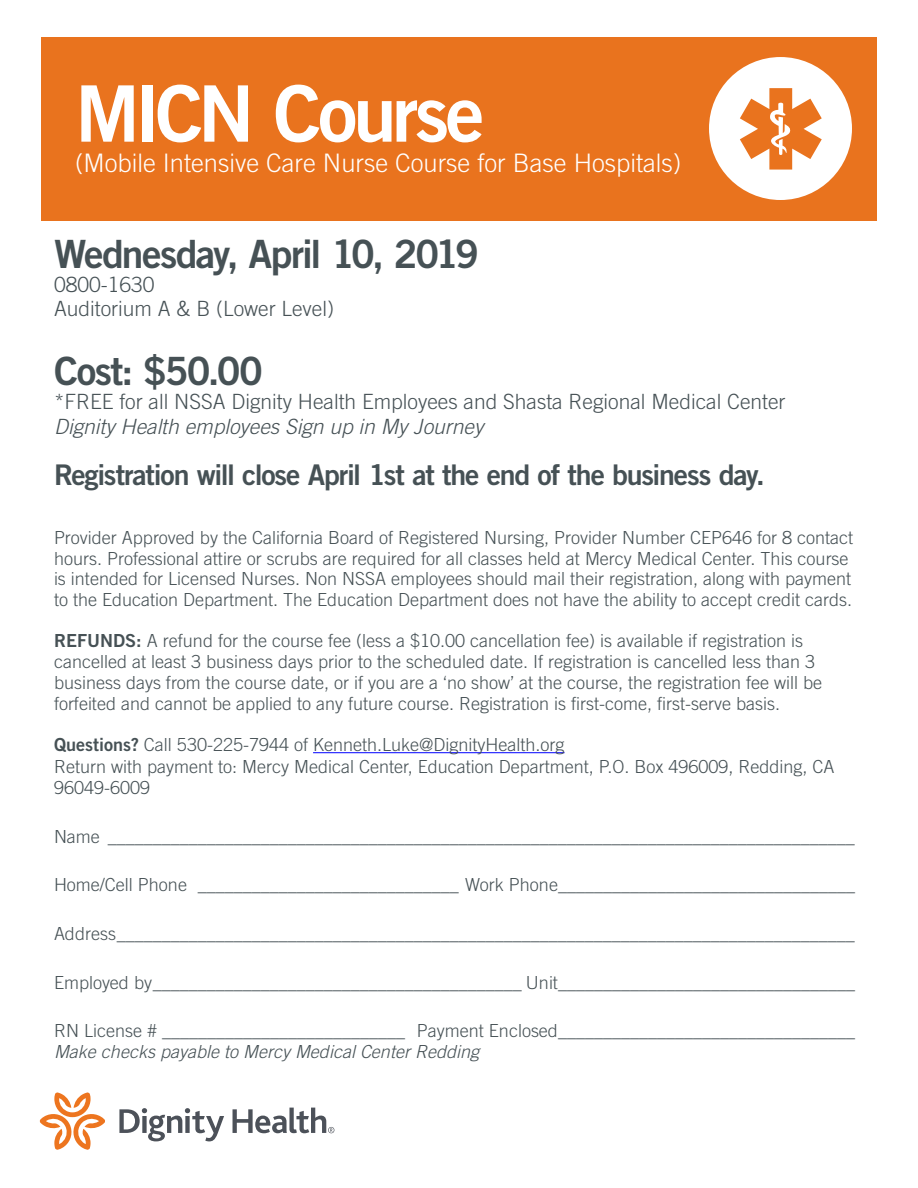
<style>
.page{position:relative;width:918px;height:1188px;background:#fff}
.page>*{position:absolute;margin:0;border:0;box-sizing:border-box;transform-origin:0 0}
.t1{font:78px "Trade Gothic LT Std Bd 2";letter-spacing:-.055em;color:#fff}
.t2{font:39px "Trade Gothic LT Std Bd 2";letter-spacing:-.04em;color:#465155}
.t3{font:28.5px "Trade Gothic LT Std Bd 2";letter-spacing:-.04em;color:#465155}
.t4{font:300 25.5px "Trade Gothic LT Std";color:#fff}
.t5{font:300 21px "Trade Gothic LT Std";color:#465155}
.t6{font:italic 300 21px "Trade Gothic LT Std";color:#465155}
.Default{font:300 18px/20.7px "Trade Gothic LT Std";color:#465155}
.t7{font:italic 300 18px "Trade Gothic LT Std";color:#465155}
.s1{font-family:"Trade Gothic LT Std Bd 2";font-weight:400}
</style>
<div class="page">
<div style="left:41px;top:37px;width:836px;height:183px;background:#e9731e"></div>
<hr style="left:313px;top:752px;width:252px;height:1px;background:#00f">
<div style="left:709px;top:57px;width:143px;height:143px;background:#fff;border-radius:50%"></div>
<svg style="left:740px;top:88px;width:82px;height:82px"></svg>
<svg style="left:119px;top:1108px;width:105px;height:33px"></svg>
<svg style="left:40px;top:1092px;width:65px;height:58px"></svg>
<svg style="left:233px;top:1108px;width:101px;height:25px"></svg>
<p class="t1" style="left:75px;top:65px;width:411px">MICN Course</p>
<p class="t4" style="left:75px;top:147px;width:608px">(Mobile Intensive Care Nurse Course for Base Hospitals)</p>
<p class="t2" style="left:54px;top:230px;width:427px">Wednesday, April 10, 2019</p>
<p class="t5" style="left:54px;top:272px;width:102px">0800-1630</p>
<p class="t5" style="left:54px;top:296px;width:282px">Auditorium A &amp; B (Lower Level)</p>
<p class="t2" style="left:54px;top:347px;width:211px">Cost: $50.00</p>
<p class="t5" style="left:54px;top:389px;width:733px">*FREE for all NSSA Dignity Health Employees and Shasta Regional Medical Center</p>
<p class="t6" style="left:54px;top:414px;width:431px">Dignity Health employees Sign up in My Journey</p>
<p class="t3" style="left:54px;top:457px;width:712px">Registration will close April 1st at the end of the business day.</p>
<p class="Default" style="left:54px;top:527px;width:801px">Provider Approved by the California Board of Registered Nursing, Provider Number CEP646 for 8 contact hours. Professional attire or scrubs are required for all classes held at Mercy Medical Center. This course is intended for Licensed Nurses. Non NSSA employees should mail their registration, along with payment to the Education Department. The Education Department does not have the ability to accept credit cards.</p>
<p class="Default" style="left:54px;top:630px;width:770px"><span class="s1">REFUNDS:</span> A refund for the course fee (less a $10.00 cancellation fee) is available if registration is cancelled at least 3 business days prior to the scheduled date. If registration is cancelled less than 3 business days from the course date, or if you are a ‘no show’ at the course, the registration fee will be forfeited and cannot be applied to any future course. Registration is first-come, first-serve basis.</p>
<p class="Default" style="left:54px;top:734px;width:512px"><span class="s1">Questions?</span> Call 530-225-7944 of Kenneth.Luke@DignityHealth.org</p>
<p class="Default" style="left:54px;top:755px;width:782px;line-height:21.6px">Return with payment to: Mercy Medical Center, Education Department, P.O. Box 496009, Redding, CA<br>96049-6009</p>
<p class="Default" style="left:54px;top:826px;width:802px">Name ___________________________________________________________________________________</p>
<p class="Default" style="left:54px;top:874px;width:802px">Home/Cell Phone _____________________________ Work Phone_________________________________</p>
<p class="Default" style="left:54px;top:923px;width:802px">Address__________________________________________________________________________________</p>
<p class="Default" style="left:54px;top:972px;width:802px">Employed by_________________________________________ Unit_________________________________</p>
<p class="Default" style="left:54px;top:1020px;width:802px">RN License # ___________________________ Payment Enclosed_________________________________</p>
<p class="t7" style="left:54px;top:1041px;width:427px">Make checks payable to Mercy Medical Center Redding</p>
</div>
